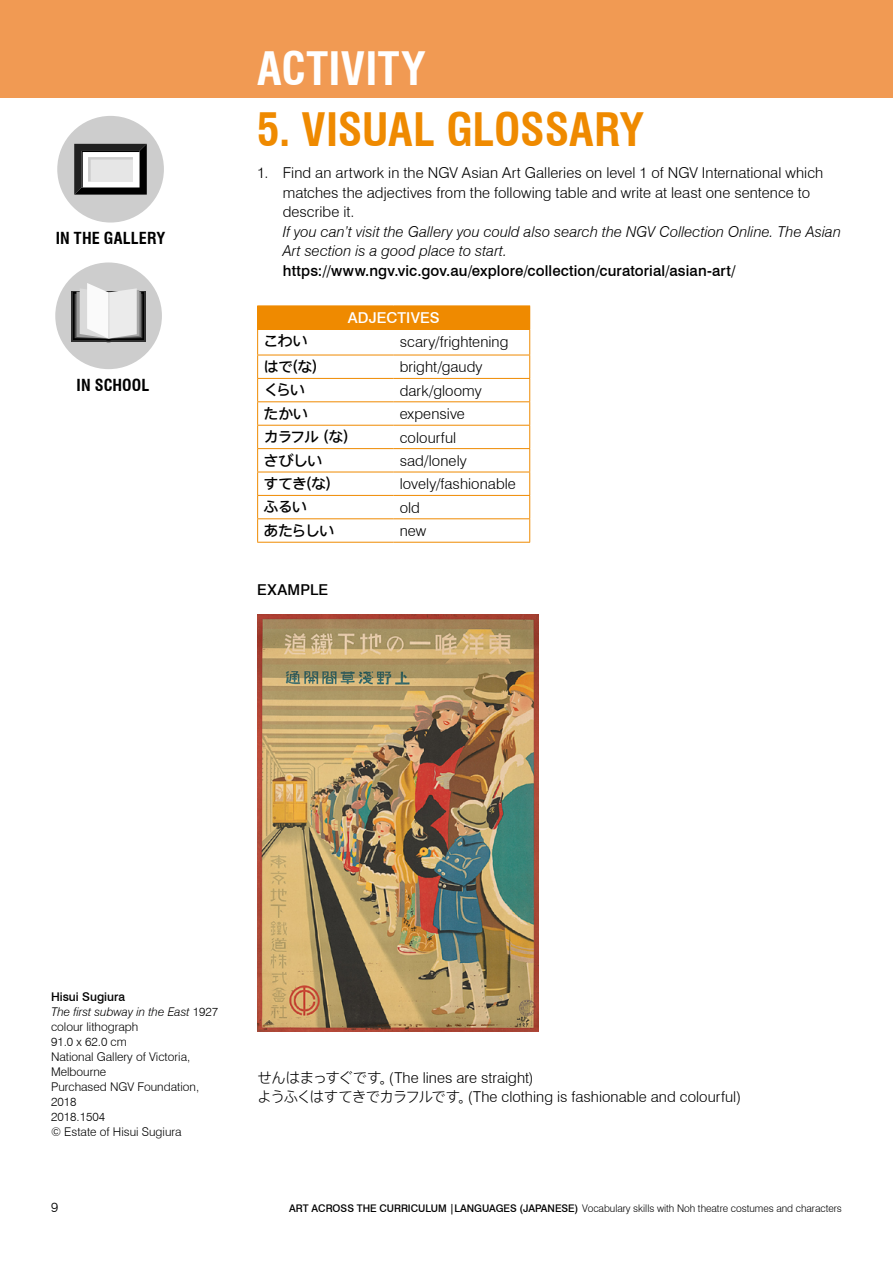
<style>
.page{position:relative;width:893px;height:1263px;background:#fff}
.page>*{position:absolute;margin:0;border:0;box-sizing:border-box;transform-origin:0 0}
.t1{font:700 condensed 45px "Swiss 721 BT";letter-spacing:-.005em;color:#ef8a00}
.t2{font:700 condensed 45px "Swiss 721 BT";letter-spacing:.005em;color:#fff}
.t3{font:700 condensed 16.2px "Swiss 721 BT";letter-spacing:.005em;color:#000}
.t4{font:300 15px/19.5px "Swiss 721 BT";letter-spacing:.005em;color:#000}
.t5{font:italic 300 15px/19.5px "Swiss 721 BT";letter-spacing:.005em;color:#000}
.t6{font:500 15px "Swiss 721 BT";letter-spacing:.01em;color:#000}
.t7{font:500 15px "Ping Fang SC";letter-spacing:-.06em;color:#000}
.t8{font:500 15px "Swiss 721 BT";letter-spacing:.015em;color:#fff}
.t9{font:300 13.5px "Swiss 721 BT";color:#000}
.t10{font:300 12px/15px "Swiss 721 BT";color:#000}
.t11{font:300 10.5px "Swiss 721 BT";letter-spacing:-.005em;color:#000}
.s1{font-weight:500}
.s2{font-style:italic}
.s3{font-family:"Ping Fang SC"}
</style>
<div class="page">
<div style="left:0;top:0;width:893px;height:98px;background:#f19a53"></div>
<div style="left:258px;top:306px;width:272px;height:23px;background:#ef8a00"></div>
<hr style="left:257px;top:329px;width:137px;height:1px;background:#ef8a00">
<hr style="left:394px;top:329px;width:136px;height:1px;background:#ef8a00">
<hr style="left:257px;top:355px;width:137px;height:1px;background:#ef8a00">
<hr style="left:394px;top:355px;width:136px;height:1px;background:#ef8a00">
<hr style="left:257px;top:378px;width:137px;height:1px;background:#ef8a00">
<hr style="left:394px;top:378px;width:136px;height:1px;background:#ef8a00">
<hr style="left:257px;top:401px;width:137px;height:1px;background:#ef8a00">
<hr style="left:394px;top:401px;width:136px;height:1px;background:#ef8a00">
<hr style="left:257px;top:425px;width:137px;height:1px;background:#ef8a00">
<hr style="left:394px;top:425px;width:136px;height:1px;background:#ef8a00">
<hr style="left:257px;top:448px;width:137px;height:1px;background:#ef8a00">
<hr style="left:394px;top:448px;width:136px;height:1px;background:#ef8a00">
<hr style="left:257px;top:472px;width:137px;height:1px;background:#ef8a00">
<hr style="left:394px;top:472px;width:136px;height:1px;background:#ef8a00">
<hr style="left:257px;top:495px;width:137px;height:1px;background:#ef8a00">
<hr style="left:394px;top:495px;width:136px;height:1px;background:#ef8a00">
<hr style="left:257px;top:518px;width:137px;height:1px;background:#ef8a00">
<hr style="left:394px;top:518px;width:136px;height:1px;background:#ef8a00">
<hr style="left:257px;top:305px;width:137px;height:1px;background:#ef8a00">
<hr style="left:394px;top:305px;width:136px;height:1px;background:#ef8a00">
<svg style="left:257px;top:306px;width:1px;height:236px"></svg>
<svg style="left:529px;top:330px;width:1px;height:212px"></svg>
<hr style="left:257px;top:542px;width:137px;height:1px;background:#ef8a00">
<hr style="left:394px;top:542px;width:136px;height:1px;background:#ef8a00">
<img style="left:257px;top:614px;width:281px;height:418px">
<div style="left:55px;top:262px;width:107px;height:107px;background:#cdcdcd;border-radius:50%"></div>
<div style="left:71px;top:291px;width:38px;height:51px;background:#2f2f2f"></div>
<div style="left:109px;top:291px;width:37px;height:51px;background:#2f2f2f"></div>
<div style="left:73px;top:293px;width:36px;height:47px;background:#1c1c1c"></div>
<div style="left:109px;top:293px;width:35px;height:47px;background:#181818"></div>
<div style="left:75px;top:293px;width:34px;height:46px;background:#4b4b4b"></div>
<div style="left:109px;top:293px;width:33px;height:46px;background:#464646"></div>
<svg style="left:76px;top:283px;width:65px;height:58px;background:#d2d2d2"></svg>
<hr style="left:109px;top:292px;width:1px;height:46px;background:#dadada">
<div style="left:57px;top:116px;width:107px;height:107px;background:#cdcdcd;border-radius:50%"></div>
<svg style="left:74px;top:144px;width:73px;height:51px;background:#8b8b8b"></svg>
<p class="t3" style="left:56px;top:229px;width:111px">IN THE GALLERY</p>
<p class="t3" style="left:77px;top:375px;width:74px">IN SCHOOL</p>
<h1 class="t2" style="left:257px;top:42px;width:170px">ACTIVITY</h1>
<h1 class="t1" style="left:257px;top:103px;width:389px">5. VISUAL GLOSSARY</h1>
<p class="t4" style="left:283px;top:163px;width:542px;text-indent:-26px">1. Find an artwork in the NGV Asian Art Galleries on level 1 of NGV International which matches the adjectives from the following table and write at least one sentence to describe it.</p>
<p class="t5" style="left:283px;top:222px;width:560px">If you can’t visit the Gallery you could also search the NGV Collection Online. The Asian<br>Art section is a good place to start.</p>
<p class="t6" style="left:283px;top:261px;width:455px">https://www.ngv.vic.gov.au/explore/collection/curatorial/asian-art/</p>
<p class="t8" style="left:348px;top:309px;width:93px">ADJECTIVES</p>
<p class="t7" style="left:264px;top:332px;width:45px">こわい</p>
<p class="t4" style="left:400px;top:331px;width:110px">scary/frightening</p>
<p class="t7" style="left:264px;top:357px;width:55px">はで(な)</p>
<p class="t4" style="left:400px;top:357px;width:84px">bright/gaudy</p>
<p class="t7" style="left:264px;top:381px;width:43px">くらい</p>
<p class="t4" style="left:400px;top:381px;width:83px">dark/gloomy</p>
<p class="t7" style="left:264px;top:404px;width:46px">たかい</p>
<p class="t4" style="left:400px;top:404px;width:67px">expensive</p>
<p class="t7" style="left:264px;top:428px;width:95px">カラフル（な）</p>
<p class="t4" style="left:400px;top:427px;width:58px">colourful</p>
<p class="t7" style="left:264px;top:451px;width:60px">さびしい</p>
<p class="t4" style="left:400px;top:451px;width:69px">sad/lonely</p>
<p class="t7" style="left:264px;top:474px;width:68px">すてき(な)</p>
<p class="t4" style="left:400px;top:474px;width:118px">lovely/fashionable</p>
<p class="t7" style="left:264px;top:498px;width:45px">ふるい</p>
<p class="t4" style="left:400px;top:498px;width:22px">old</p>
<p class="t7" style="left:264px;top:521px;width:72px">あたらしい</p>
<p class="t4" style="left:400px;top:521px;width:28px">new</p>
<p class="t6" style="left:257px;top:581px;width:72px">EXAMPLE</p>
<p class="t10" style="left:51px;top:989px;width:169px"><span class="s1">Hisui Sugiura<br></span><span class="s2">The first subway in the East</span> 1927 colour lithograph<br>91.0 x 62.0 cm<br>National Gallery of Victoria,<br>Melbourne<br>Purchased NGV Foundation,<br>2018<br>2018.1504<br>© Estate of Hisui Sugiura</p>
<p class="t4" style="left:257px;top:1067px;width:485px"><span class="s3">せんはまっすぐです。</span>(The lines are straight)<br><span class="s3">ようふくはすてきでカラフルです。</span>(The clothing is fashionable and colourful)</p>
<p class="t9" style="left:51px;top:1199px;width:9px">9</p>
<p class="t11" style="left:289px;top:1202px;width:554px"><span class="s1">ART ACROSS THE CURRICULUM |LANGUAGES (JAPANESE)</span> Vocabulary skills with Noh theatre costumes and characters</p>
</div>
